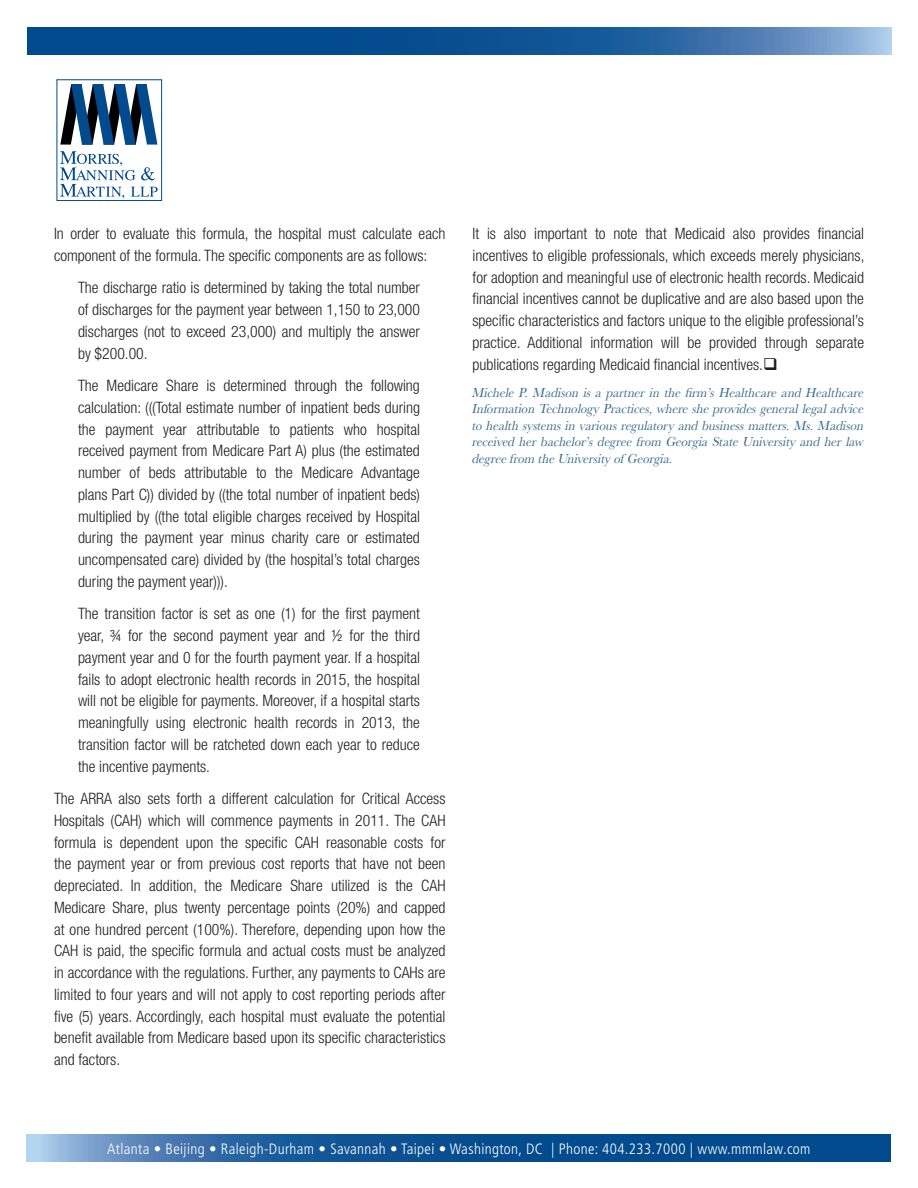
<style>
.page{position:relative;width:918px;height:1188px;background:#fff}
.page>*{position:absolute;margin:0;border:0;box-sizing:border-box;transform-origin:0 0}
.t1{font:300 condensed 15.75px/21.8px "Helvetica Neue LT";color:#231f20;text-align:justify}
.t2{font:300 condensed 15px "Frutiger";letter-spacing:.025em;color:#fff}
.t3{font:13.5px/16.5px "URW Basker T Regu Narr Obli";color:#386e8f;text-align:justify}
</style>
<div class="page">
<svg style="left:27px;top:1135px;width:864px;height:27px;background:#1e5e9c"></svg>
<svg style="left:27px;top:28px;width:864px;height:27px;background:#1f5f9d"></svg>
<div style="left:57px;top:79px;width:105px;height:122px;border:1px solid #004a8d"></div>
<svg style="left:60px;top:84px;width:97px;height:61px"></svg>
<svg style="left:60px;top:151px;width:98px;height:48px"></svg>
<p class="t1" style="left:54px;top:222px;width:393px">In order to evaluate this formula, the hospital must calculate each component of the formula. The specific components are as follows:</p>
<p class="t1" style="left:78px;top:277px;width:344px">The discharge ratio is determined by taking the total number of discharges for the payment year between 1,150 to 23,000 discharges (not to exceed 23,000) and multiply the answer by $200.00.</p>
<p class="t1" style="left:78px;top:375px;width:344px">The Medicare Share is determined through the following calculation: (((Total estimate number of inpatient beds during the payment year attributable to patients who hospital received payment from Medicare Part A) plus (the estimated number of beds attributable to the Medicare Advantage plans Part C)) divided by ((the total number of inpatient beds) multiplied by ((the total eligible charges received by Hospital during the payment year minus charity care or estimated uncompensated care) divided by (the hospital’s total charges during the payment year))).</p>
<p class="t1" style="left:78px;top:603px;width:344px">The transition factor is set as one (1) for the first payment year, ¾ for the second payment year and ½ for the third payment year and 0 for the fourth payment year. If a hospital fails to adopt electronic health records in 2015, the hospital will not be eligible for payments. Moreover, if a hospital starts meaningfully using electronic health records in 2013, the transition factor will be ratcheted down each year to reduce the incentive payments.</p>
<p class="t1" style="left:54px;top:788px;width:393px">The ARRA also sets forth a different calculation for Critical Access Hospitals (CAH) which will commence payments in 2011. The CAH formula is dependent upon the specific CAH reasonable costs for the payment year or from previous cost reports that have not been depreciated. In addition, the Medicare Share utilized is the CAH Medicare Share, plus twenty percentage points (20%) and capped at one hundred percent (100%). Therefore, depending upon how the CAH is paid, the specific formula and actual costs must be analyzed in accordance with the regulations. Further, any payments to CAHs are limited to four years and will not apply to cost reporting periods after five (5) years. Accordingly, each hospital must evaluate the potential benefit available from Medicare based upon its specific characteristics and factors.</p>
<p class="t1" style="left:472px;top:222px;width:394px">It is also important to note that Medicaid also provides financial incentives to eligible professionals, which exceeds merely physicians, for adoption and meaningful use of electronic health records. Medicaid financial incentives cannot be duplicative and are also based upon the specific characteristics and factors unique to the eligible professional’s practice. Additional information will be provided through separate publications regarding Medicaid financial incentives.❑</p>
<p class="t3" style="left:472px;top:385px;width:393px">Michele P. Madison is a partner in the firm’s Healthcare and Healthcare Information Technology Practices, where she provides general legal advice to health systems in various regulatory and business matters. Ms. Madison received her bachelor’s degree from Georgia State University and her law degree from the University of Georgia.</p>
<p class="t2" style="left:107px;top:1140px;width:705px">Atlanta • Beijing • Raleigh-Durham • Savannah • Taipei • Washington, DC | Phone: 404.233.7000 | www.mmmlaw.com</p>
</div>
